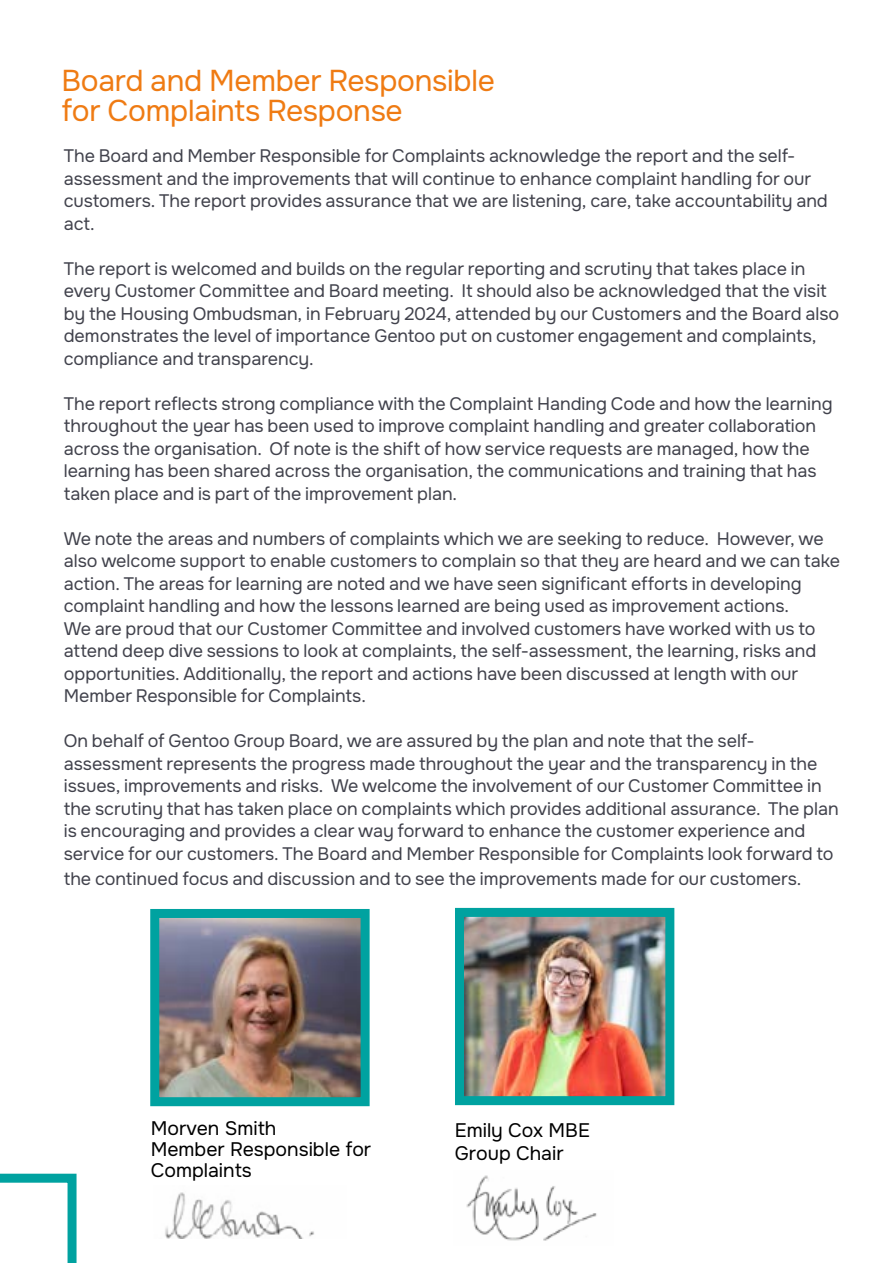
<style>
.page{position:relative;width:893px;height:1263px;background:#fff}
.page>*{position:absolute;margin:0;border:0;box-sizing:border-box;transform-origin:0 0}
.t1{font:700 30px/30px "Onest";letter-spacing:-.01em;color:#ef7b13}
.t2{font:19.5px/21px "Onest";color:#000}
.t3{font:18px/22.5px "Onest";color:#41424c}
</style>
<div class="page">
<svg style="left:0;top:1174px;width:77px;height:89px"></svg>
<img style="left:160px;top:919px;width:200px;height:177px">
<div style="left:150px;top:909px;width:220px;height:197px;border:9px solid #00a2a0"></div>
<img style="left:465px;top:918px;width:199px;height:177px">
<div style="left:455px;top:908px;width:219px;height:197px;border:9px solid #00a2a0"></div>
<img style="left:466px;top:1175px;width:131px;height:66px">
<img style="left:165px;top:1192px;width:149px;height:46px">
<h1 class="t1" style="left:62px;top:66px;width:435px">Board and Member Responsible for Complaints Response</h1>
<p class="t3" style="left:64px;top:145px;width:765px">The Board and Member Responsible for Complaints acknowledge the report and the self&shy;assessment and the improvements that will continue to enhance complaint handling for our customers. The report provides assurance that we are listening, care, take accountability and act.</p>
<p class="t3" style="left:64px;top:257px;width:777px">The report is welcomed and builds on the regular reporting and scrutiny that takes place in every Customer Committee and Board meeting. It should also be acknowledged that the visit by the Housing Ombudsman, in February 2024, attended by our Customers and the Board also demonstrates the level of importance Gentoo put on customer engagement and complaints, compliance and transparency.</p>
<p class="t3" style="left:64px;top:392px;width:770px">The report reflects strong compliance with the Complaint Handing Code and how the learning throughout the year has been used to improve complaint handling and greater collaboration across the organisation. Of note is the shift of how service requests are managed, how the learning has been shared across the organisation, the communications and training that has taken place and is part of the improvement plan.</p>
<p class="t3" style="left:64px;top:527px;width:778px">We note the areas and numbers of complaints which we are seeking to reduce. However, we also welcome support to enable customers to complain so that they are heard and we can take action. The areas for learning are noted and we have seen significant efforts in developing complaint handling and how the lessons learned are being used as improvement actions.<br>We are proud that our Customer Committee and involved customers have worked with us to attend deep dive sessions to look at complaints, the self-assessment, the learning, risks and opportunities. Additionally, the report and actions have been discussed at length with our Member Responsible for Complaints.</p>
<p class="t3" style="left:64px;top:730px;width:776px">On behalf of Gentoo Group Board, we are assured by the plan and note that the self&shy;assessment represents the progress made throughout the year and the transparency in the issues, improvements and risks. We welcome the involvement of our Customer Committee in the scrutiny that has taken place on complaints which provides additional assurance. The plan is encouraging and provides a clear way forward to enhance the customer experience and service for our customers. The Board and Member Responsible for Complaints look forward to</p>
<p class="t3" style="left:64px;top:868px;width:739px">the continued focus and discussion and to see the improvements made for our customers.</p>
<p class="t2" style="left:151px;top:1118px;width:222px">Morven Smith<br>Member Responsible for<br>Complaints</p>
<p class="t2" style="left:455px;top:1120px;width:137px;line-height:22.5px">Emily Cox MBE<br>Group Chair</p>
</div>
